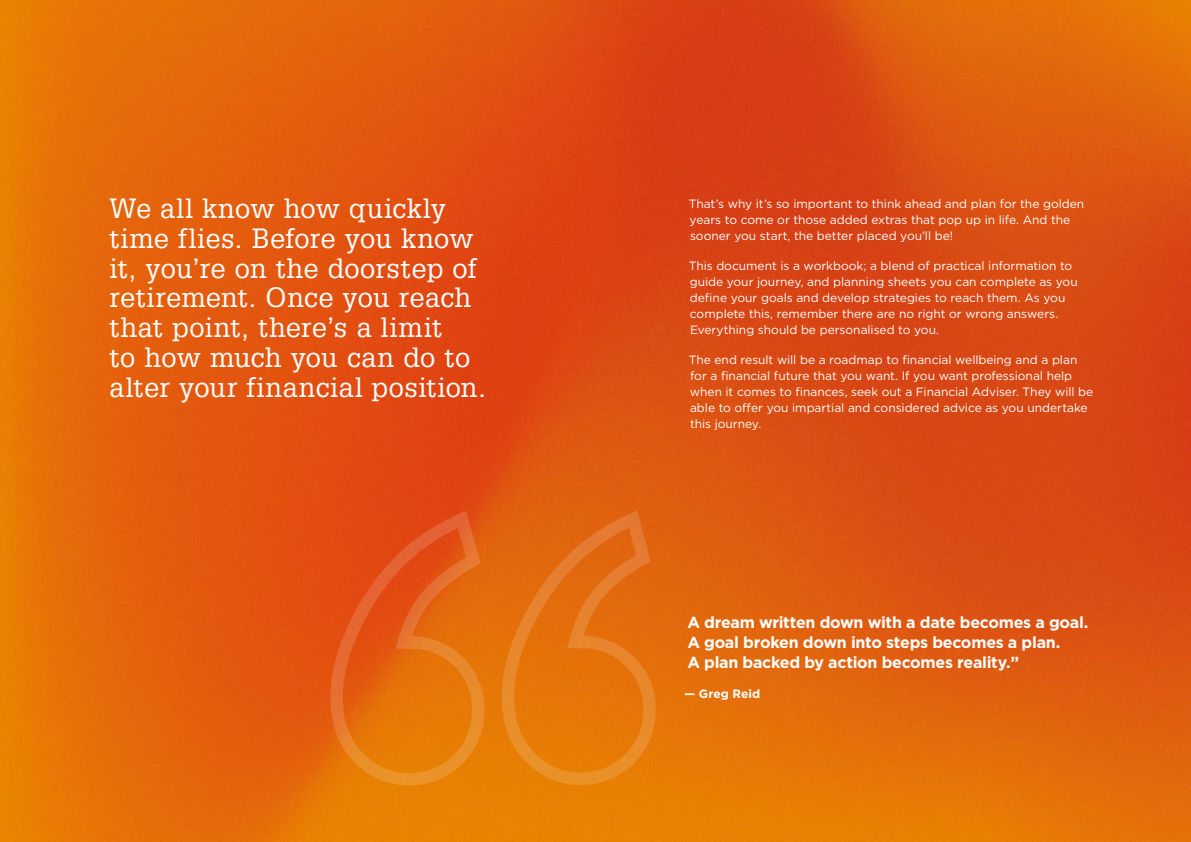
<style>
.page{position:relative;width:1191px;height:842px;background:#fff}
.page>*{position:absolute;margin:0;border:0;box-sizing:border-box;transform-origin:0 0}
.t1{font:27.1px/29.8px "Glypha LT Pro";letter-spacing:.01em;color:#fff}
.t2{font:700 16px/20px "Gotham";letter-spacing:-.02em;color:#fff}
.t3{font:12px/16px "Gotham";letter-spacing:-.005em;color:#fff}
.t4{font:700 12px "Gotham";color:#fff}
</style>
<div class="page">
<img style="left:0;top:0;width:1191px;height:842px">
<svg style="left:324px;top:503px;width:338px;height:283px;background:#e46d11"></svg>
<h1 class="t1" style="left:110px;top:193px;width:378px">We all know how quickly time flies. Before you know it, you’re on the doorstep of retirement. Once you reach that point, there’s a limit<br>to how much you can do to alter your financial position.</h1>
<p class="t3" style="left:688px;top:196px;width:397px">That’s why it’s so important to think ahead and plan for the golden years to come or those added extras that pop up in life. And the sooner you start, the better placed you’ll be!</p>
<p class="t3" style="left:688px;top:258px;width:390px">This document is a workbook; a blend of practical information to guide your journey, and planning sheets you can complete as you define your goals and develop strategies to reach them. As you complete this, remember there are no right or wrong answers.<br>Everything should be personalised to you.</p>
<p class="t3" style="left:688px;top:352px;width:406px">The end result will be a roadmap to financial wellbeing and a plan for a financial future that you want. If you want professional help when it comes to finances, seek out a Financial Adviser. They will be able to offer you impartial and considered advice as you undertake this journey.</p>
<h2 class="t2" style="left:687px;top:612px;width:402px">A dream written down with a date becomes a goal.<br>A goal broken down into steps becomes a plan.<br>A plan backed by action becomes reality.”</h2>
<p class="t4" style="left:684px;top:686px;width:77px">— Greg Reid</p>
</div>
